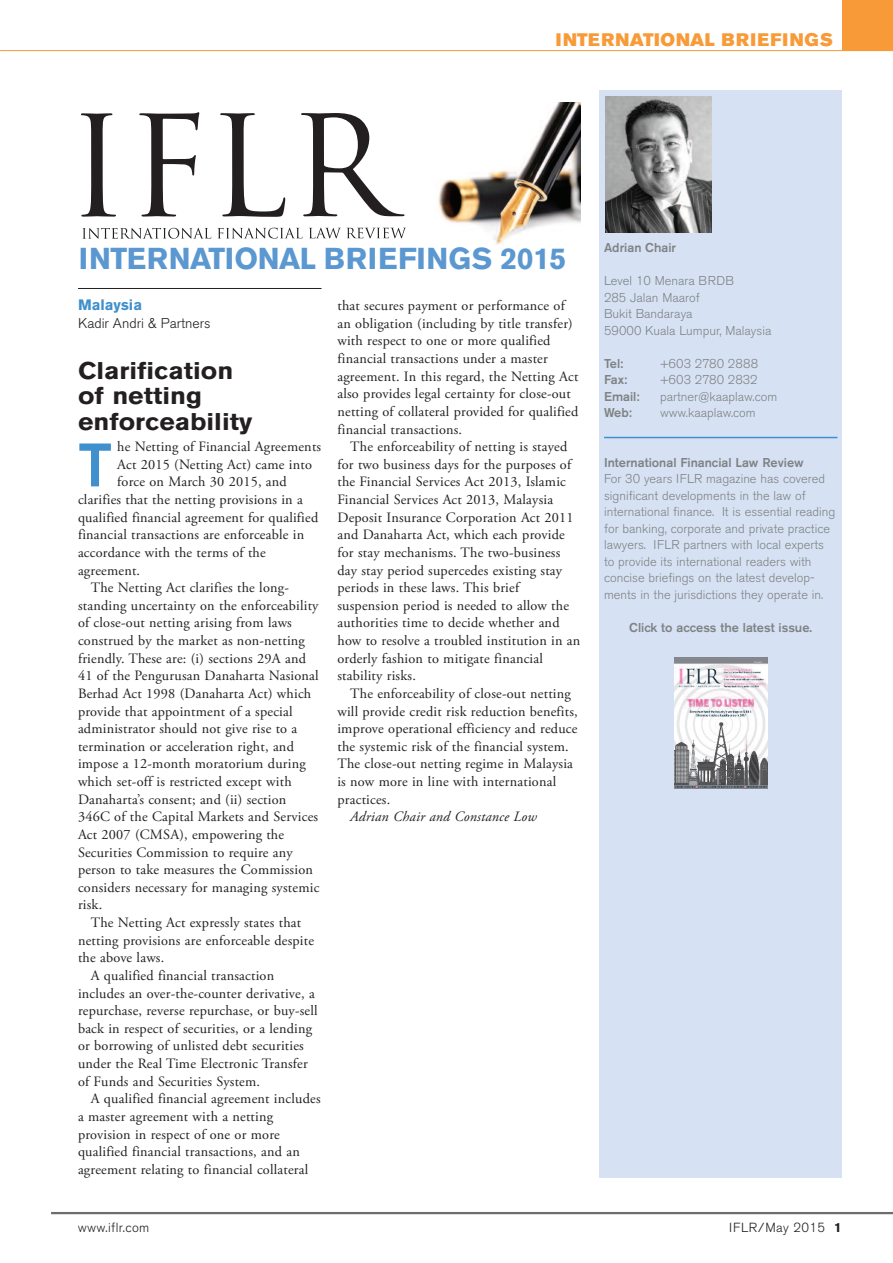
<style>
.page{position:relative;width:893px;height:1263px;background:#fff}
.page>*{position:absolute;margin:0;border:0;box-sizing:border-box;transform-origin:0 0}
.t1{font:500 60.75px "Akzidenz Grotesk Pro";color:#3f90cd}
.t2{font:700 30px "Akzidenz Grotesk BE";letter-spacing:-.015em;color:#5b98d1}
.t3{font:700 24px/25.5px "Akzidenz Grotesk Pro";color:#231f20;scale:1.1 1}
.t4{font:18px "Akzidenz Grotesk BE Super";letter-spacing:.05em;color:#f89a37}
.t5{font:700 15px "Akzidenz Grotesk Pro";color:#3f90cd}
.t6{font:14.25px/17.5px "Adobe Garamond Pro";letter-spacing:.015em;color:#231f20}
.t7{font:italic 14.25px "Adobe Garamond Pro";letter-spacing:.015em;color:#231f20}
.t8{font:300 14.1px "Akzidenz Grotesk Pro";color:#231f20}
.t9{font:300 13.2px "Akzidenz Grotesk BE";letter-spacing:.03em;color:#231f20}
.t10{font:300 12.75px/16.5px "Akzidenz Grotesk BE";color:#808285}
.t11{font:500 12.75px "Akzidenz Grotesk BE";color:#808285}
.s1{font-weight:700}
</style>
<div class="page">
<hr style="left:78px;top:288px;width:244px;height:1px;background:#231f20">
<img style="left:438px;top:102px;width:142px;height:144px">
<svg style="left:81px;top:113px;width:35px;height:104px"></svg>
<svg style="left:139px;top:112px;width:60px;height:105px"></svg>
<svg style="left:220px;top:113px;width:65px;height:104px"></svg>
<svg style="left:301px;top:113px;width:103px;height:103px"></svg>
<svg style="left:83px;top:228px;width:128px;height:11px"></svg>
<svg style="left:217px;top:228px;width:86px;height:11px"></svg>
<svg style="left:309px;top:228px;width:32px;height:11px"></svg>
<svg style="left:347px;top:228px;width:59px;height:11px"></svg>
<div style="left:600px;top:90px;width:242px;height:1088px;background:#d6e2f3"></div>
<hr style="left:604px;top:437px;width:233px;height:1px;background:#3f90cd">
<img style="left:674px;top:657px;width:93px;height:132px">
<img style="left:606px;top:96px;width:106px;height:136px">
<hr style="left:51px;top:1212px;width:842px;height:2px;background:#6c6d70">
<hr style="left:0;top:50px;width:893px;height:1px;background:#f89a37">
<div style="left:842px;top:0;width:51px;height:51px;background:#f89a37"></div>
<p class="t4" style="left:556px;top:32px;width:278px">INTERNATIONAL BRIEFINGS</p>
<h2 class="t2" style="left:79px;top:247px;width:489px">INTERNATIONAL BRIEFINGS 2015</h2>
<p class="t11" style="left:604px;top:243px;width:74px">Adrian Chair</p>
<p class="t10" style="left:604px;top:273px;width:169px">Level 10 Menara BRDB<br>285 Jalan Maarof<br>Bukit Bandaraya<br>59000 Kuala Lumpur, Malaysia</p>
<p class="t11" style="left:604px;top:358px;width:21px">Tel:</p>
<p class="t10" style="left:660px;top:356px;width:100px">+603 2780 2888</p>
<p class="t11" style="left:604px;top:375px;width:25px">Fax:</p>
<p class="t10" style="left:660px;top:372px;width:99px">+603 2780 2832</p>
<p class="t11" style="left:604px;top:391px;width:37px">Email:</p>
<p class="t10" style="left:660px;top:389px;width:119px">partner@kaaplaw.com</p>
<p class="t11" style="left:604px;top:408px;width:29px">Web:</p>
<p class="t10" style="left:660px;top:405px;width:97px">www.kaaplaw.com</p>
<p class="t11" style="left:604px;top:457px;width:201px">International Financial Law Review</p>
<p class="t10" style="left:604px;top:471px;width:233px">For 30 years IFLR magazine has covered significant developments in the law of international finance. It is essential reading for banking, corporate and private practice lawyers. IFLR partners with local experts to provide its international readers with concise briefings on the latest develop&shy;ments in the jurisdictions they operate in.</p>
<p class="t11" style="left:629px;top:622px;width:184px">Click to access the latest issue.</p>
<p class="t5" style="left:78px;top:299px;width:66px">Malaysia</p>
<p class="t8" style="left:78px;top:317px;width:134px">Kadir Andri &amp; Partners</p>
<h3 class="t3" style="left:78px;top:359px;width:160px">Clarification of netting enforceability</h3>
<h1 class="t1" style="left:78px;top:443px;width:36px">T</h1>
<p class="t6" style="left:117px;top:439px;width:205px">he Netting of Financial Agreements</p>
<p class="t6" style="left:337px;top:298px;width:243px">that secures payment or performance of an obligation (including by title transfer) with respect to one or more qualified financial transactions under a master agreement. In this regard, the Netting Act also provides legal certainty for close-out netting of collateral provided for qualified financial transactions.</p>
<p class="t6" style="left:337px;top:439px;width:244px;text-indent:13px">The enforceability of netting is stayed for two business days for the purposes of the Financial Services Act 2013, Islamic Financial Services Act 2013, Malaysia Deposit Insurance Corporation Act 2011 and Danaharta Act, which each provide for stay mechanisms. The two-business day stay period supercedes existing stay periods in these laws. This brief suspension period is needed to allow the authorities time to decide whether and how to resolve a troubled institution in an orderly fashion to mitigate financial stability risks.</p>
<p class="t6" style="left:337px;top:686px;width:242px;text-indent:13px">The enforceability of close-out netting will provide credit risk reduction benefits, improve operational efficiency and reduce the systemic risk of the financial system.<br>The close-out netting regime in Malaysia is now more in line with international practices.</p>
<p class="t7" style="left:350px;top:811px;width:188px">Adrian Chair and Constance Low</p>
<p class="t6" style="left:117px;top:457px;width:196px">Act 2015 (Netting Act) came into</p>
<p class="t6" style="left:117px;top:474px;width:171px">force on March 30 2015, and</p>
<p class="t6" style="left:78px;top:492px;width:226px">clarifies that the netting provisions in a</p>
<p class="t6" style="left:78px;top:510px;width:242px">qualified financial agreement for qualified</p>
<p class="t6" style="left:78px;top:527px;width:228px">financial transactions are enforceable in</p>
<p class="t6" style="left:78px;top:545px;width:189px">accordance with the terms of the</p>
<p class="t6" style="left:78px;top:562px;width:64px">agreement.</p>
<p class="t6" style="left:91px;top:580px;width:200px">The Netting Act clarifies the long-</p>
<p class="t6" style="left:78px;top:598px;width:242px">standing uncertainty on the enforceability</p>
<p class="t6" style="left:78px;top:615px;width:215px">of close-out netting arising from laws</p>
<p class="t6" style="left:78px;top:633px;width:228px">construed by the market as non-netting</p>
<p class="t6" style="left:78px;top:651px;width:229px">friendly. These are: (i) sections 29A and</p>
<p class="t6" style="left:78px;top:668px;width:242px">41 of the Pengurusan Danaharta Nasional</p>
<p class="t6" style="left:78px;top:686px;width:235px">Berhad Act 1998 (Danaharta Act) which</p>
<p class="t6" style="left:78px;top:703px;width:216px">provide that appointment of a special</p>
<p class="t6" style="left:78px;top:721px;width:221px">administrator should not give rise to a</p>
<p class="t6" style="left:78px;top:739px;width:217px">termination or acceleration right, and</p>
<p class="t6" style="left:78px;top:756px;width:229px">impose a 12-month moratorium during</p>
<p class="t6" style="left:78px;top:774px;width:215px">which set-off is restricted except with</p>
<p class="t6" style="left:78px;top:792px;width:210px">Danaharta’s consent; and (ii) section</p>
<p class="t6" style="left:78px;top:809px;width:242px">346C of the Capital Markets and Services</p>
<p class="t6" style="left:78px;top:827px;width:208px">Act 2007 (CMSA), empowering the</p>
<p class="t6" style="left:78px;top:844px;width:216px">Securities Commission to require any</p>
<p class="t6" style="left:78px;top:862px;width:236px">person to take measures the Commission</p>
<p class="t6" style="left:78px;top:880px;width:243px">considers necessary for managing systemic</p>
<p class="t6" style="left:78px;top:897px;width:26px">risk.</p>
<p class="t6" style="left:91px;top:915px;width:212px">The Netting Act expressly states that</p>
<p class="t6" style="left:78px;top:933px;width:238px">netting provisions are enforceable despite</p>
<p class="t6" style="left:78px;top:950px;width:88px">the above laws.</p>
<p class="t6" style="left:91px;top:968px;width:185px">A qualified financial transaction</p>
<p class="t6" style="left:78px;top:985px;width:238px">includes an over-the-counter derivative, a</p>
<p class="t6" style="left:78px;top:1003px;width:241px">repurchase, reverse repurchase, or buy-sell</p>
<p class="t6" style="left:78px;top:1021px;width:236px">back in respect of securities, or a lending</p>
<p class="t6" style="left:78px;top:1038px;width:227px">or borrowing of unlisted debt securities</p>
<p class="t6" style="left:78px;top:1056px;width:231px">under the Real Time Electronic Transfer</p>
<p class="t6" style="left:78px;top:1074px;width:184px">of Funds and Securities System.</p>
<p class="t6" style="left:91px;top:1091px;width:231px">A qualified financial agreement includes</p>
<p class="t6" style="left:78px;top:1109px;width:197px">a master agreement with a netting</p>
<p class="t6" style="left:78px;top:1126px;width:203px">provision in respect of one or more</p>
<p class="t6" style="left:78px;top:1144px;width:223px">qualified financial transactions, and an</p>
<p class="t6" style="left:78px;top:1162px;width:232px">agreement relating to financial collateral</p>
<p class="t9" style="left:78px;top:1221px;width:73px">www.iflr.com</p>
<p class="t9" style="left:729px;top:1221px;width:114px">IFLR/May 2015 <span class="s1">1</span></p>
</div>
